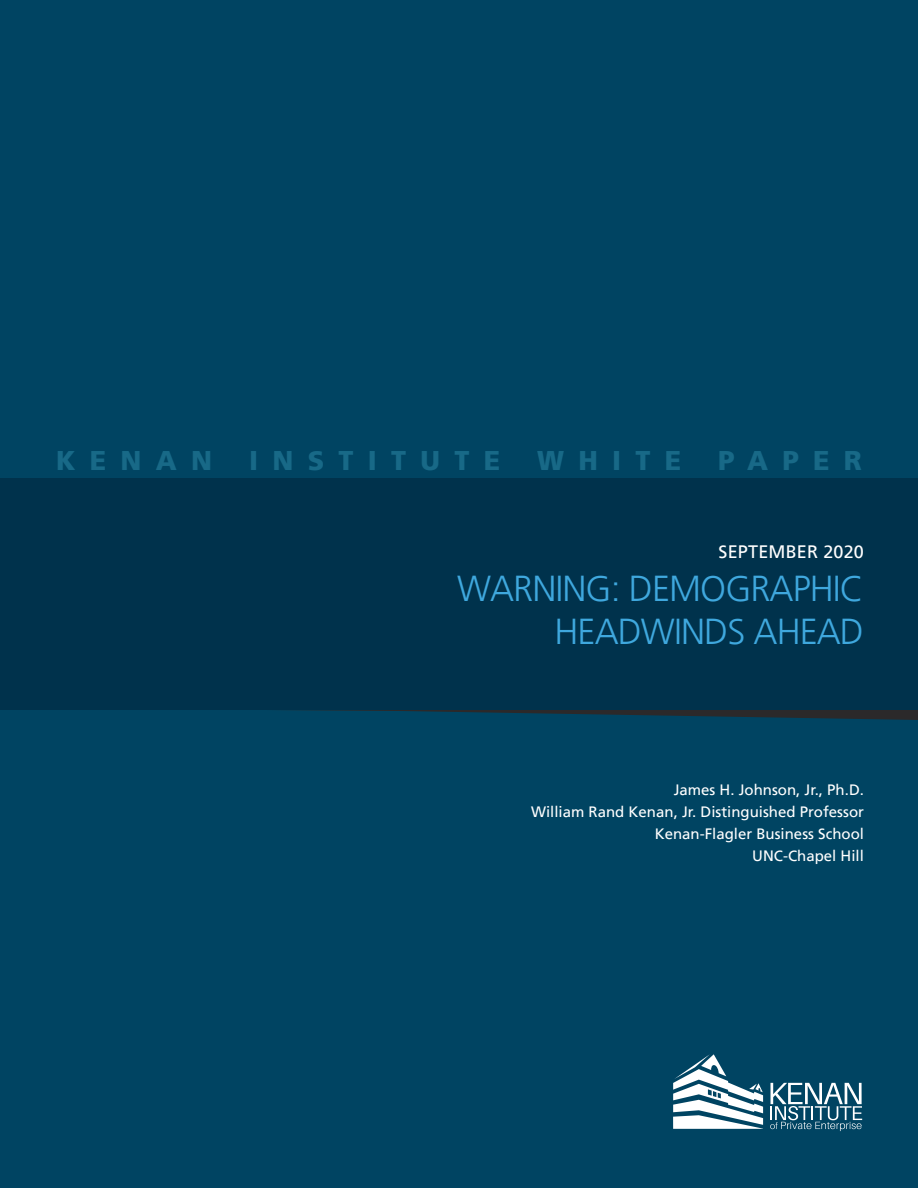
<style>
.page{position:relative;width:918px;height:1188px;background:#004462}
.page>*{position:absolute;margin:0;border:0;box-sizing:border-box;transform-origin:0 0}
.t1{font:300 36px "Frutiger";letter-spacing:-.025em;color:#3fa8de}
.t2{font:900 27px "Frutiger";letter-spacing:.53em;color:#186987}
.New_Date{font:18px "Frutiger";letter-spacing:.01em;color:#fff}
.Names{font:15px "Frutiger";color:#fff}
</style>
<div class="page">
<svg style="left:290px;top:710px;width:628px;height:10px"></svg>
<div style="left:0;top:478px;width:918px;height:232px;background:#00324c"></div>
<svg style="left:673px;top:1054px;width:90px;height:75px"></svg>
<svg style="left:770px;top:1083px;width:92px;height:48px"></svg>
<h2 class="t2" style="left:56px;top:445px;width:158px">KENAN</h2>
<h2 class="t2" style="left:249px;top:445px;width:253px">INSTITUTE</h2>
<h2 class="t2" style="left:537px;top:445px;width:146px">WHITE</h2>
<h2 class="t2" style="left:718px;top:445px;width:145px">PAPER</h2>
<p class="New_Date" style="left:719px;top:541px;width:147px">SEPTEMBER 2020</p>
<p class="t1" style="left:457px;top:568px;width:408px">WARNING: DEMOGRAPHIC</p>
<p class="t1" style="left:555px;top:611px;width:311px">HEADWINDS AHEAD</p>
<p class="Names" style="left:674px;top:781px;width:192px">James H. Johnson, Jr., Ph.D.</p>
<p class="Names" style="left:531px;top:803px;width:334px">William Rand Kenan, Jr. Distinguished Professor</p>
<p class="Names" style="left:655px;top:825px;width:211px">Kenan-Flagler Business School</p>
<p class="Names" style="left:752px;top:847px;width:113px">UNC-Chapel Hill</p>
</div>
